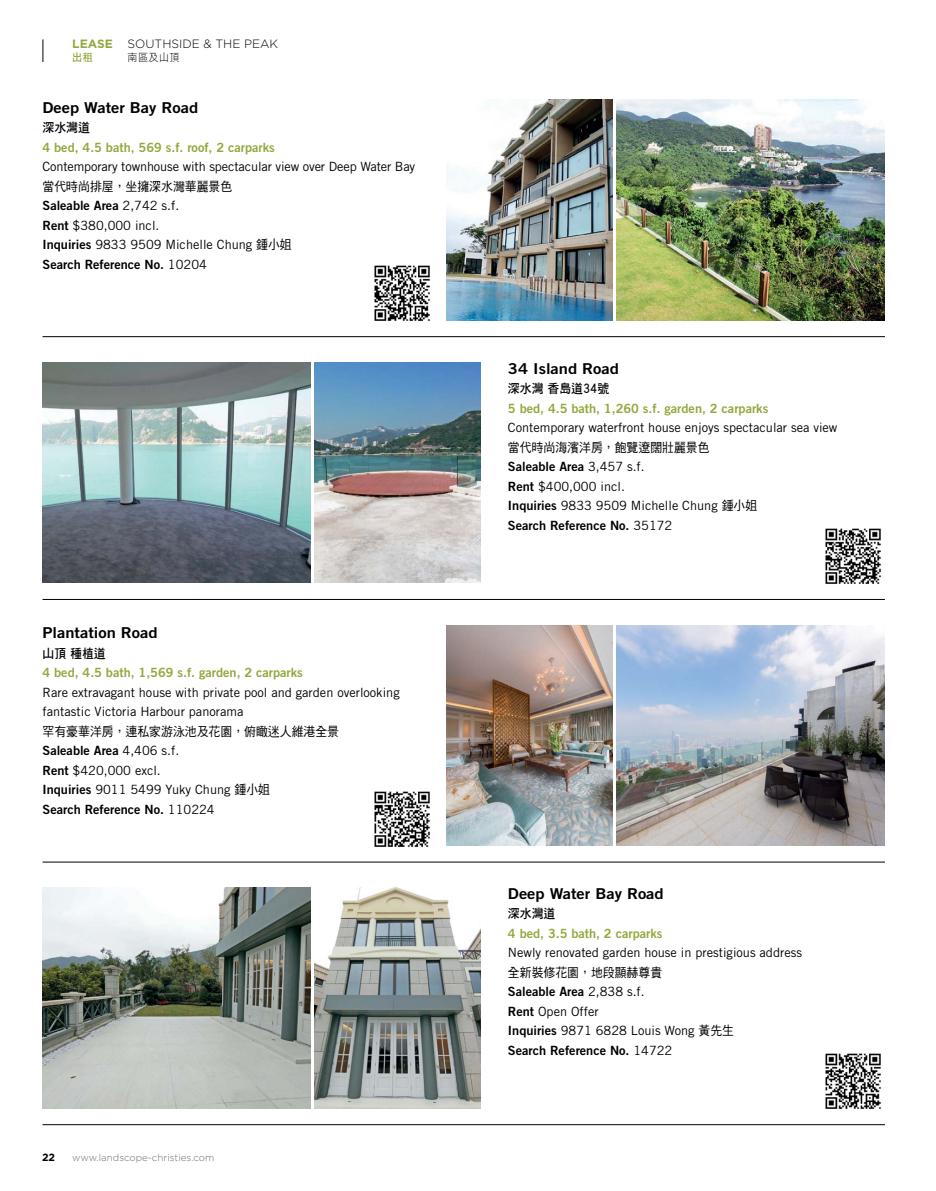
<style>
.page{position:relative;width:936px;height:1191px;background:#fff}
.page>*{position:absolute;margin:0;border:0;box-sizing:border-box;transform-origin:0 0}
.t1{font:15px "Trade Gothic LT Std Bd 2";color:#000;scale:1.1 1}
.t2{font:12.75px/19.5px "Trade Gothic LT Std";color:#000}
.t3{font:12.75px "Trade Gothic LT Std Bd 2";color:#000}
.t4{font:12.75px "Trade Gothic LT Std Bd 2";color:#91a93e}
.t5{font:12.75px "DF Hei HK W5";color:#000;scale:.93 1}
.t6{font:12.75px "DF Hei HK W7";color:#000;scale:.93 1}
.t7{font:300 12px "Gotham";color:#000}
.t8{font:10.5px "DF Li Hei HK W3";letter-spacing:.05em;color:#000;scale:.95 1}
.t9{font:700 10.5px "Gotham";color:#000}
.t10{font:10.5px "DF Li Hei HK W5";color:#91a93e;scale:.95 1}
.t11{font:300 9.75px "Gotham";color:#6d6e71}
.s1{font-weight:700;color:#91a93e}
.s2{font-family:"Trade Gothic LT Std"}
.s3{font-family:"Trade Gothic LT Std Bd 2"}
.s4{font-family:"DF Hei HK W5"}
</style>
<div class="page">
<img style="left:617px;top:100px;width:267px;height:220px">
<img style="left:446px;top:100px;width:166px;height:220px">
<hr style="left:43px;top:336px;width:841px;height:1px;background:#000">
<img style="left:374px;top:791px;width:56px;height:56px">
<img style="left:374px;top:265px;width:56px;height:56px">
<img style="left:617px;top:625px;width:267px;height:220px">
<img style="left:446px;top:625px;width:166px;height:220px">
<hr style="left:43px;top:861px;width:841px;height:1px;background:#000">
<img style="left:43px;top:363px;width:267px;height:220px">
<img style="left:315px;top:363px;width:165px;height:220px">
<hr style="left:43px;top:599px;width:841px;height:1px;background:#000">
<img style="left:825px;top:528px;width:56px;height:56px">
<img style="left:43px;top:888px;width:267px;height:220px">
<img style="left:315px;top:888px;width:165px;height:220px">
<hr style="left:43px;top:1124px;width:841px;height:1px;background:#000">
<img style="left:825px;top:1053px;width:56px;height:56px">
<svg style="left:43px;top:39px;width:1px;height:23px"></svg>
<p class="t7" style="left:72px;top:36px;width:207px"><span class="s1">LEASE</span> SOUTHSIDE &amp; THE PEAK</p>
<p class="t10" style="left:72px;top:52px;width:23px">出租</p>
<p class="t8" style="left:128px;top:52px;width:56px">南區及山頂</p>
<p class="t1" style="left:43px;top:98px;width:143px">Deep Water Bay Road</p>
<p class="t6" style="left:43px;top:121px;width:52px">深水灣道</p>
<p class="t4" style="left:43px;top:139px;width:234px">4 bed, 4.5 bath, 569 s.f. roof, 2 carparks</p>
<p class="t2" style="left:43px;top:157px;width:374px">Contemporary townhouse with spectacular view over Deep Water Bay</p>
<p class="t5" style="left:43px;top:179px;width:206px">當代時尚排屋，坐擁深水灣華麗景色</p>
<p class="t3" style="left:43px;top:198px;width:138px">Saleable Area <span class="s2">2,742 s.f.</span></p>
<p class="t2" style="left:43px;top:215px;width:251px"><span class="s3">Rent</span> $380,000 incl.<br><span class="s3">Inquiries</span> 9833 9509 Michelle Chung <span class="s4">鍾小姐</span></p>
<p class="t3" style="left:43px;top:256px;width:166px">Search Reference No. <span class="s2">10204</span></p>
<p class="t1" style="left:43px;top:623px;width:106px">Plantation Road</p>
<p class="t6" style="left:43px;top:646px;width:69px">山頂 種植道</p>
<p class="t4" style="left:43px;top:665px;width:262px">4 bed, 4.5 bath, 1,569 s.f. garden, 2 carparks</p>
<p class="t2" style="left:43px;top:682px;width:358px">Rare extravagant house with private pool and garden overlooking fantastic Victoria Harbour panorama</p>
<p class="t5" style="left:43px;top:724px;width:320px">罕有豪華洋房，連私家游泳池及花園，俯瞰迷人維港全景</p>
<p class="t3" style="left:43px;top:743px;width:138px">Saleable Area <span class="s2">4,406 s.f.</span></p>
<p class="t2" style="left:43px;top:760px;width:229px"><span class="s3">Rent</span> $420,000 excl.<br><span class="s3">Inquiries</span> 9011 5499 Yuky Chung <span class="s4">鍾小姐</span></p>
<p class="t3" style="left:43px;top:801px;width:174px">Search Reference No. <span class="s2">110224</span></p>
<p class="t9" style="left:42px;top:1150px;width:15px">22</p>
<p class="t11" style="left:72px;top:1151px;width:144px">www.landscope-christies.com</p>
<p class="t1" style="left:508px;top:359px;width:102px">34 Island Road</p>
<p class="t6" style="left:508px;top:382px;width:110px">深水灣 香島道34號</p>
<p class="t4" style="left:508px;top:400px;width:262px">5 bed, 4.5 bath, 1,260 s.f. garden, 2 carparks</p>
<p class="t2" style="left:508px;top:418px;width:331px">Contemporary waterfront house enjoys spectacular sea view</p>
<p class="t5" style="left:508px;top:440px;width:218px">當代時尚海濱洋房，飽覽遼闊壯麗景色</p>
<p class="t3" style="left:508px;top:459px;width:138px">Saleable Area <span class="s2">3,457 s.f.</span></p>
<p class="t2" style="left:508px;top:476px;width:251px"><span class="s3">Rent</span> $400,000 incl.<br><span class="s3">Inquiries</span> 9833 9509 Michelle Chung <span class="s4">鍾小姐</span></p>
<p class="t3" style="left:508px;top:517px;width:166px">Search Reference No. <span class="s2">35172</span></p>
<p class="t1" style="left:508px;top:884px;width:143px">Deep Water Bay Road</p>
<p class="t6" style="left:508px;top:907px;width:52px">深水灣道</p>
<p class="t4" style="left:508px;top:925px;width:156px">4 bed, 3.5 bath, 2 carparks</p>
<p class="t2" style="left:508px;top:943px;width:295px">Newly renovated garden house in prestigious address</p>
<p class="t5" style="left:508px;top:965px;width:167px">全新裝修花園，地段顯赫尊貴</p>
<p class="t3" style="left:508px;top:984px;width:138px">Saleable Area <span class="s2">2,838 s.f.</span></p>
<p class="t2" style="left:508px;top:1001px;width:227px"><span class="s3">Rent</span> Open Offer<br><span class="s3">Inquiries</span> 9871 6828 Louis Wong <span class="s4">黃先生</span></p>
<p class="t3" style="left:508px;top:1042px;width:166px">Search Reference No. <span class="s2">14722</span></p>
</div>
